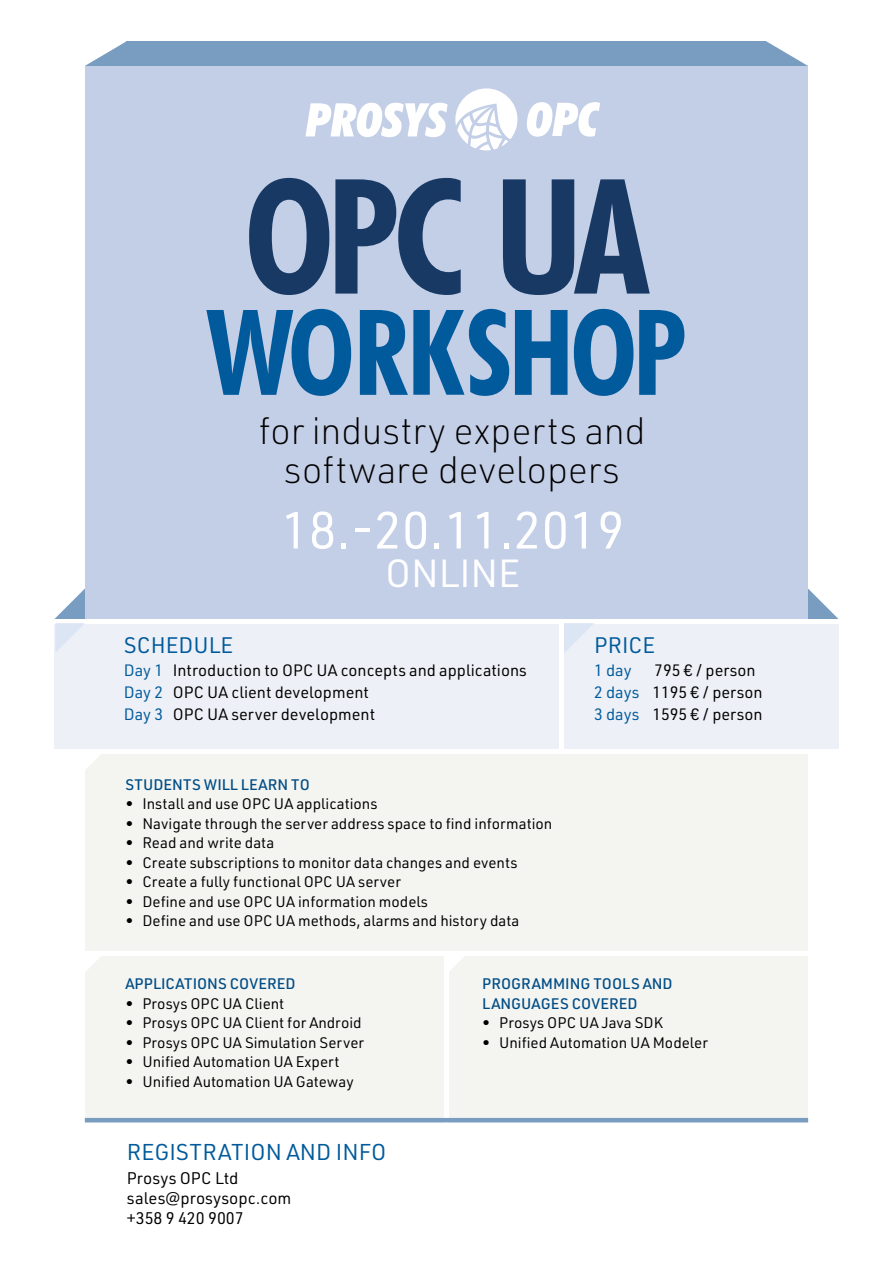
<style>
.page{position:relative;width:893px;height:1263px;background:#fff}
.page>*{position:absolute;margin:0;border:0;box-sizing:border-box;transform-origin:0 0}
.t1{font:700 condensed 160.2px "Futura BT";color:#173963}
.t2{font:700 condensed 118.95px "Futura BT";letter-spacing:-.03em;color:#005a9b}
.t3{font:51.3px "URWDIN";color:#fff}
.t4{font:38.4px "URWDIN";color:#fff}
.t5{font:200 37.5px/38.7px "URWDIN";letter-spacing:-.005em;color:#000;text-align:center}
.t6{font:22.5px "URWDIN";color:#015a9c}
.t7{font:22.05px "URWDIN";color:#005a9b}
.t8{font:16.5px/19.8px "URWDIN";color:#000}
.t9{font:16.2px/22px "URWDIN";color:#000}
.t10{font:16.2px "URWDIN";color:#005a9b}
.t11{font:15px "URWDIN";color:#000}
.t12{font:500 15px/19.5px "URWDIN";color:#004d86}
.s1{color:#005a9b}
</style>
<div class="page">
<div style="left:85px;top:751px;width:723px;height:371px;background:#f4f4f1"></div>
<svg style="left:808px;top:588px;width:30px;height:31px"></svg>
<div style="left:54px;top:619px;width:506px;height:132px;background:#edf0f6"></div>
<svg style="left:766px;top:41px;width:42px;height:25px"></svg>
<svg style="left:85px;top:41px;width:42px;height:25px"></svg>
<div style="left:85px;top:66px;width:723px;height:555px;background:#c3cee7"></div>
<div style="left:127px;top:41px;width:639px;height:25px;background:#789dc0"></div>
<svg style="left:305px;top:103px;width:143px;height:34px"></svg>
<svg style="left:455px;top:88px;width:62px;height:62px"></svg>
<svg style="left:527px;top:102px;width:73px;height:35px"></svg>
<div style="left:563px;top:619px;width:275px;height:132px;background:#edf0f6"></div>
<hr style="left:49px;top:619px;width:809px;height:4px;background:#fff">
<hr style="left:64px;top:952px;width:809px;height:4px;background:#fff">
<div style="left:444px;top:954px;width:5px;height:309px;background:#fff"></div>
<hr style="left:85px;top:1118px;width:723px;height:4px;background:#789dc0">
<hr style="left:49px;top:749px;width:809px;height:4px;background:#fff">
<hr style="left:560px;top:622px;width:4px;height:128px;background:#fff">
<svg style="left:85px;top:753px;width:17px;height:16px"></svg>
<svg style="left:85px;top:956px;width:16px;height:16px"></svg>
<svg style="left:449px;top:956px;width:15px;height:15px"></svg>
<svg style="left:54px;top:588px;width:85px;height:63px"></svg>
<svg style="left:564px;top:624px;width:29px;height:29px"></svg>
<h1 class="t1" style="left:244px;top:139px;width:407px">OPC UA</h1>
<h2 class="t2" style="left:206px;top:280px;width:482px">WORKSHOP</h2>
<h3 class="t5" style="left:258px;top:411px;width:389px">for industry experts and software developers</h3>
<h3 class="t3" style="left:281px;top:496px;width:345px">18.-20.11.2019</h3>
<h3 class="t4" style="left:385px;top:548px;width:137px">ONLINE</h3>
<h3 class="t7" style="left:124px;top:630px;width:111px">SCHEDULE</h3>
<p class="t9" style="left:124px;top:659px;width:405px"><span class="s1">Day 1</span> Introduction to OPC UA concepts and applications<br><span class="s1">Day 2</span> OPC UA client development<br><span class="s1">Day 3</span> OPC UA server development</p>
<p class="t12" style="left:125px;top:774px;width:186px">STUDENTS WILL LEARN TO</p>
<p class="t11" style="left:125px;top:794px;width:254px">• Install and use OPC UA applications</p>
<p class="t11" style="left:125px;top:814px;width:428px">• Navigate through the server address space to find information</p>
<p class="t11" style="left:125px;top:833px;width:151px">• Read and write data</p>
<p class="t11" style="left:125px;top:853px;width:394px">• Create subscriptions to monitor data changes and events</p>
<p class="t11" style="left:125px;top:872px;width:277px">• Create a fully functional OPC UA server</p>
<p class="t11" style="left:125px;top:892px;width:304px">• Define and use OPC UA information models</p>
<p class="t11" style="left:125px;top:911px;width:396px">• Define and use OPC UA methods, alarms and history data</p>
<h3 class="t7" style="left:594px;top:630px;width:63px">PRICE</h3>
<p class="t10" style="left:594px;top:660px;width:39px">1 day</p>
<p class="t9" style="left:594px;top:659px;width:170px;text-indent:60px">795 € / person<br><span class="s1">2 days</span> 1195 € / person<br><span class="s1">3 days</span> 1595 € / person</p>
<p class="t12" style="left:125px;top:974px;width:172px">APPLICATIONS COVERED</p>
<p class="t11" style="left:125px;top:994px;width:160px">• Prosys OPC UA Client</p>
<p class="t11" style="left:125px;top:1013px;width:238px">• Prosys OPC UA Client for Android</p>
<p class="t11" style="left:125px;top:1033px;width:240px">• Prosys OPC UA Simulation Server</p>
<p class="t11" style="left:125px;top:1052px;width:216px">• Unified Automation UA Expert</p>
<p class="t11" style="left:125px;top:1072px;width:230px">• Unified Automation UA Gateway</p>
<h3 class="t6" style="left:127px;top:1137px;width:261px">REGISTRATION AND INFO</h3>
<p class="t8" style="left:127px;top:1168px;width:166px">Prosys OPC Ltd sales@prosysopc.com +358 9 420 9007</p>
<p class="t12" style="left:482px;top:974px;width:192px">PROGRAMMING TOOLS AND<br>LANGUAGES COVERED</p>
<p class="t11" style="left:482px;top:1013px;width:182px">• Prosys OPC UA Java SDK</p>
<p class="t11" style="left:482px;top:1033px;width:227px">• Unified Automation UA Modeler</p>
</div>
